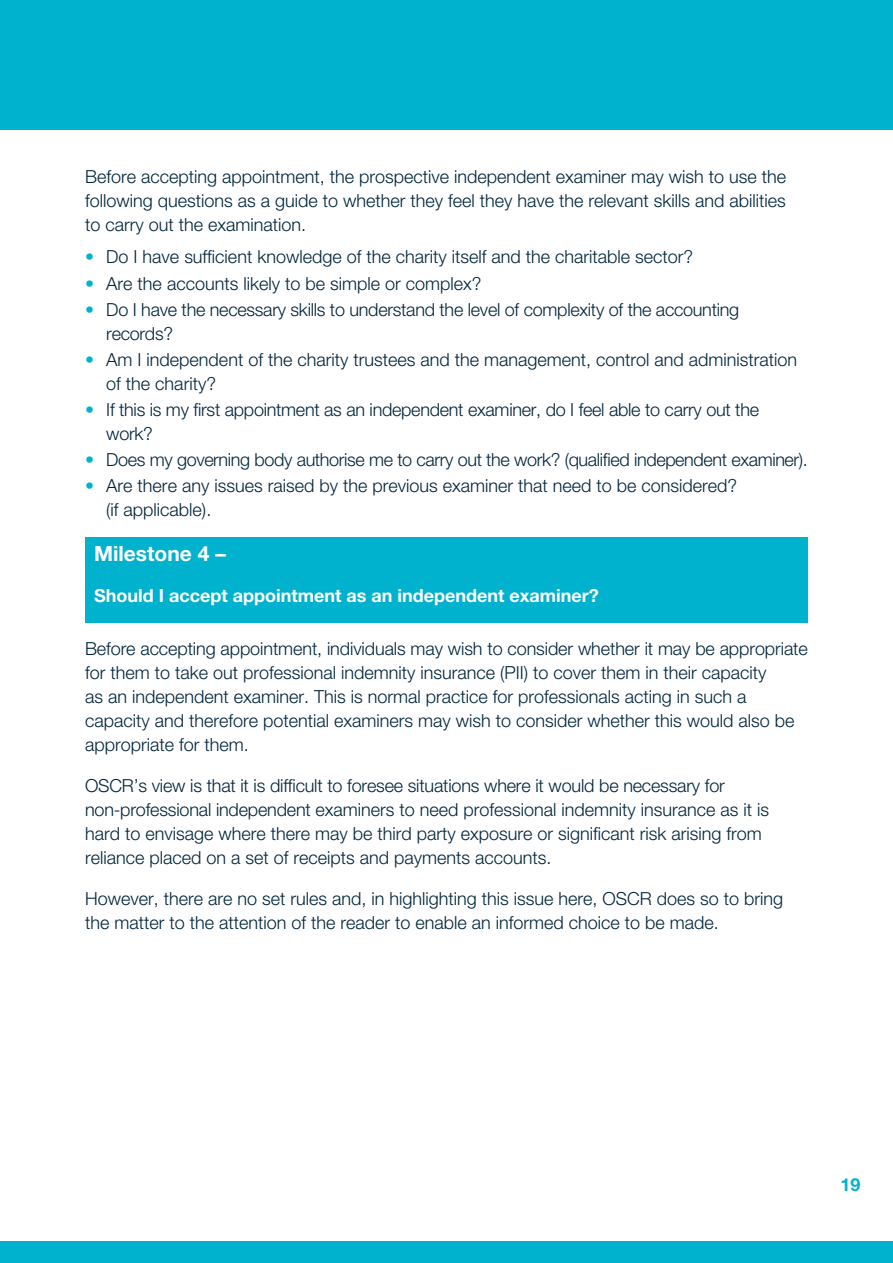
<style>
.page{position:relative;width:893px;height:1263px;background:#fff}
.page>*{position:absolute;margin:0;border:0;box-sizing:border-box;transform-origin:0 0}
.t1{font:700 21px "Helvetica Neue LT Std";color:#fff}
.t2{font:300 18px/24px "Helvetica Neue LT Std";color:#00243b}
.t3{font:300 18px "Helvetica Neue LT Std";letter-spacing:-.02em;color:#00243b}
.t4{font:700 18px "Helvetica Neue LT Std";color:#fff}
.t5{font:700 18px "Helvetica Neue LT Std";color:#00b2cd}
.s1{color:#00b2cd}
</style>
<div class="page">
<div style="left:85px;top:537px;width:723px;height:86px;background:#00b2cd"></div>
<div style="left:0;top:1242px;width:893px;height:21px;background:#00b2cd"></div>
<div style="left:0;top:0;width:893px;height:130px;background:#00b2cd"></div>
<p class="t2" style="left:85px;top:164px;width:703px;text-align:justify">Before accepting appointment, the prospective independent examiner may wish to use the following questions as a guide to whether they feel they have the relevant skills and abilities to carry out the examination.</p>
<p class="t2" style="left:85px;top:245px;width:610px"><span class="s1">•</span> Do I have sufficient knowledge of the charity itself and the charitable sector?</p>
<p class="t2" style="left:85px;top:271px;width:398px"><span class="s1">•</span> Are the accounts likely to be simple or complex?</p>
<p class="t2" style="left:106px;top:297px;width:634px;text-indent:-21px"><span class="s1">•</span> Do I have the necessary skills to understand the level of complexity of the accounting records?</p>
<p class="t2" style="left:106px;top:347px;width:692px;text-indent:-21px"><span class="s1">•</span> Am I independent of the charity trustees and the management, control and administration of the charity?</p>
<p class="t2" style="left:106px;top:397px;width:654px;text-indent:-21px"><span class="s1">•</span> If this is my first appointment as an independent examiner, do I feel able to carry out the work?</p>
<p class="t3" style="left:85px;top:449px;width:724px"><span class="s1">•</span> Does my governing body authorise me to carry out the work? (qualified independent examiner).</p>
<p class="t2" style="left:106px;top:473px;width:632px;text-indent:-21px"><span class="s1">•</span> Are there any issues raised by the previous examiner that need to be considered? (if applicable).</p>
<p class="t1" style="left:94px;top:540px;width:133px">Milestone 4 –</p>
<p class="t4" style="left:94px;top:584px;width:506px">Should I accept appointment as an independent examiner?</p>
<p class="t2" style="left:85px;top:637px;width:724px">Before accepting appointment, individuals may wish to consider whether it may be appropriate for them to take out professional indemnity insurance (PII) to cover them in their capacity<br>as an independent examiner. This is normal practice for professionals acting in such a capacity and therefore potential examiners may wish to consider whether this would also be appropriate for them.</p>
<p class="t2" style="left:85px;top:774px;width:686px">OSCR’s view is that it is difficult to foresee situations where it would be necessary for non-professional independent examiners to need professional indemnity insurance as it is hard to envisage where there may be third party exposure or significant risk arising from reliance placed on a set of receipts and payments accounts.</p>
<p class="t2" style="left:85px;top:887px;width:700px">However, there are no set rules and, in highlighting this issue here, OSCR does so to bring the matter to the attention of the reader to enable an informed choice to be made.</p>
<p class="t5" style="left:840px;top:1173px;width:22px">19</p>
</div>
